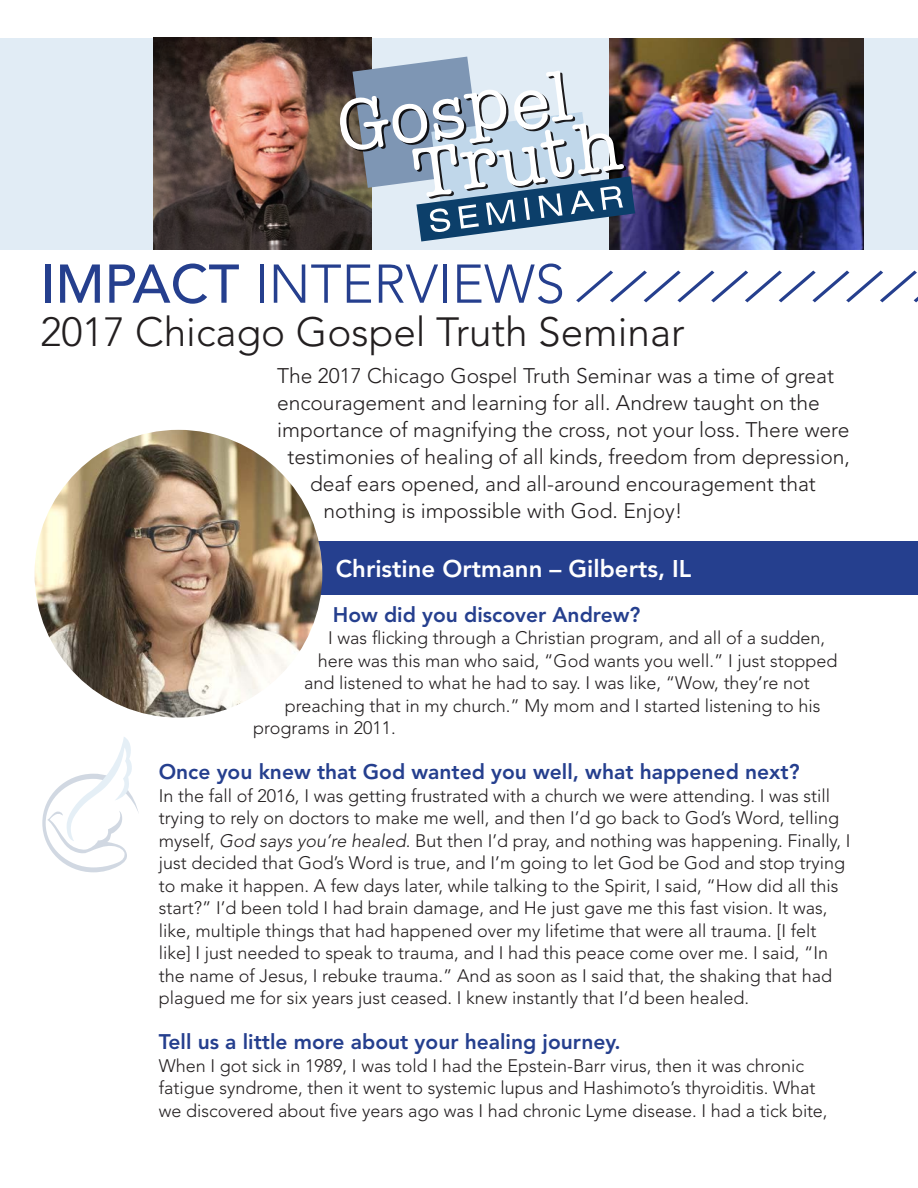
<style>
.page{position:relative;width:918px;height:1188px;background:#fff}
.page>*{position:absolute;margin:0;border:0;box-sizing:border-box;transform-origin:0 0}
.t1{font:300 54px "Avenir LT Std";color:#253f8e}
.t2{font:300 40.5px "Avenir LT Std";color:#231f20}
.t3{font:800 24px "Avenir LT Std";color:#fff}
.Intro_text{font:300 21px "Avenir LT Std";color:#231f20}
.t4{font:800 21px "Avenir LT Std";color:#253f8e}
.t5{font:300 18px/22.5px "Avenir LT Std";color:#231f20}
.s1{font-weight:500}
.s2{font-style:italic}
</style>
<div class="page">
<div style="left:300px;top:541px;width:618px;height:53px;background:#253f8e"></div>
<div style="left:0;top:38px;width:918px;height:211px;background:#e1ecf5"></div>
<svg style="left:576px;top:271px;width:342px;height:31px"></svg>
<img style="left:35px;top:430px;width:287px;height:288px;border-radius:144px">
<img style="left:154px;top:38px;width:217px;height:212px">
<img style="left:609px;top:38px;width:254px;height:211px">
<svg style="left:339px;top:57px;width:296px;height:185px"></svg>
<svg style="left:42px;top:737px;width:97px;height:135px"></svg>
<p class="t1" style="left:40px;top:252px;width:526px"><span class="s1">IMPACT</span> INTERVIEWS</p>
<p class="t2" style="left:40px;top:309px;width:646px">2017 Chicago Gospel Truth Seminar</p>
<p class="Intro_text" style="left:277px;top:364px;width:558px">The 2017 Chicago Gospel Truth Seminar was a time of great</p>
<p class="Intro_text" style="left:277px;top:391px;width:544px">encouragement and learning for all. Andrew taught on the</p>
<p class="Intro_text" style="left:277px;top:418px;width:574px">importance of magnifying the cross, not your loss. There were</p>
<p class="Intro_text" style="left:288px;top:445px;width:564px">testimonies of healing of all kinds, freedom from depression,</p>
<p class="Intro_text" style="left:310px;top:472px;width:507px">deaf ears opened, and all-around encouragement that</p>
<p class="Intro_text" style="left:324px;top:499px;width:361px">nothing is impossible with God. Enjoy!</p>
<p class="t3" style="left:336px;top:554px;width:357px">Christine Ortmann – Gilberts, IL</p>
<p class="t4" style="left:333px;top:602px;width:309px">How did you discover Andrew?</p>
<p class="t5" style="left:328px;top:627px;width:498px">I was flicking through a Christian program, and all of a sudden,</p>
<p class="t5" style="left:318px;top:649px;width:521px">here was this man who said, “God wants you well.” I just stopped</p>
<p class="t5" style="left:304px;top:672px;width:507px">and listened to what he had to say. I was like, “Wow, they’re not</p>
<p class="t5" style="left:285px;top:694px;width:537px">preaching that in my church.” My mom and I started listening to his</p>
<p class="t5" style="left:253px;top:717px;width:144px">programs in 2011.</p>
<p class="t4" style="left:159px;top:760px;width:642px">Once you knew that God wanted you well, what happened next?</p>
<p class="t5" style="left:159px;top:784px;width:693px">In the fall of 2016, I was getting frustrated with a church we were attending. I was still trying to rely on doctors to make me well, and then I’d go back to God’s Word, telling myself, <span class="s2">God says you’re healed</span>. But then I’d pray, and nothing was happening. Finally, I just decided that God’s Word is true, and I’m going to let God be God and stop trying to make it happen. A few days later, while talking to the Spirit, I said, “How did all this start?” I’d been told I had brain damage, and He just gave me this fast vision. It was, like, multiple things that had happened over my lifetime that were all trauma. [I felt like] I just needed to speak to trauma, and I had this peace come over me. I said, “In the name of Jesus, I rebuke trauma.” And as soon as I said that, the shaking that had plagued me for six years just ceased. I knew instantly that I’d been healed.</p>
<p class="t4" style="left:159px;top:1030px;width:463px">Tell us a little more about your healing journey.</p>
<p class="t5" style="left:159px;top:1054px;width:670px">When I got sick in 1989, I was told I had the Epstein-Barr virus, then it was chronic fatigue syndrome, then it went to systemic lupus and Hashimoto’s thyroiditis. What we discovered about five years ago was I had chronic Lyme disease. I had a tick bite,</p>
</div>
